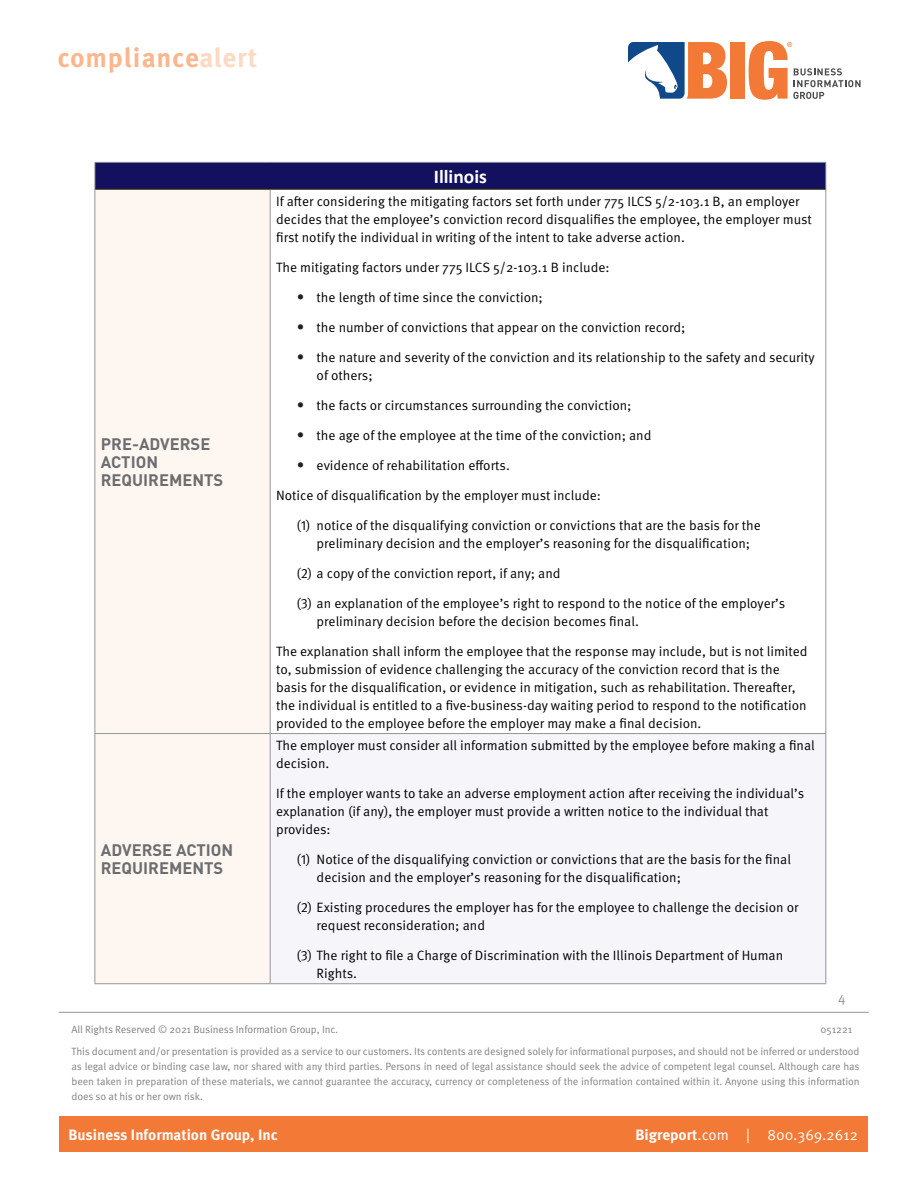
<style>
.page{position:relative;width:918px;height:1188px;background:#fff}
.page>*{position:absolute;margin:0;border:0;box-sizing:border-box;transform-origin:0 0}
.t1{font:700 27px "Meta OT";letter-spacing:.025em;color:#fab78e}
.t2{font:700 19.5px "Calibri";color:#fff}
.Table{font:700 16.5px/18px "DINOT";color:#6c6d70}
.t3{font:700 15px "Meta OT";color:#fff}
.t4{font:15px "Meta OT Norm";color:#fff}
.t5{font:13.5px/18px "Meta OT Norm";color:#000}
.t6{font:13.5px "Meta OT Norm";color:#939598}
.t7{font:10.5px/15px "Meta OT Norm";letter-spacing:-.01em;color:#808285}
.s1{color:#fdd9c1}
.s2{font-family:"Calibri";font-size:16.5px;color:#231f20}
.s3{font-family:"Meta OT";font-weight:700}
</style>
<div class="page">
<hr style="left:59px;top:1012px;width:810px;height:1px;background:#939598">
<div style="left:59px;top:1116px;width:809px;height:36px;background:#f37937"></div>
<div style="left:730px;top:42px;width:15px;height:57px;background:#f37937"></div>
<svg style="left:749px;top:41px;width:112px;height:59px"></svg>
<svg style="left:628px;top:42px;width:99px;height:57px"></svg>
<div style="left:95px;top:162px;width:731px;height:27px;background:#12105f"></div>
<div style="left:95px;top:190px;width:175px;height:793px;background:#fef7f1"></div>
<div style="left:270px;top:734px;width:556px;height:250px;background:#f5f5fa"></div>
<hr style="left:94px;top:162px;width:176px;height:1px;background:#939598">
<svg style="left:94px;top:163px;width:1px;height:26px"></svg>
<hr style="left:270px;top:162px;width:556px;height:1px;background:#939598">
<svg style="left:825px;top:163px;width:1px;height:26px"></svg>
<hr style="left:94px;top:189px;width:1px;height:544px;background:#939598">
<hr style="left:270px;top:190px;width:1px;height:543px;background:#939598">
<hr style="left:825px;top:189px;width:1px;height:544px;background:#939598">
<hr style="left:94px;top:733px;width:176px;height:1px;background:#939598">
<hr style="left:94px;top:734px;width:1px;height:249px;background:#939598">
<hr style="left:270px;top:733px;width:556px;height:1px;background:#939598">
<hr style="left:270px;top:734px;width:1px;height:249px;background:#939598">
<hr style="left:825px;top:734px;width:1px;height:249px;background:#939598">
<hr style="left:94px;top:983px;width:176px;height:1px;background:#939598">
<hr style="left:270px;top:983px;width:556px;height:1px;background:#939598">
<hr style="left:95px;top:188px;width:175px;height:2px;background:#231f20">
<hr style="left:270px;top:188px;width:555px;height:2px;background:#231f20">
<h1 class="t1" style="left:57px;top:41px;width:201px">compliance<span class="s1">alert</span></h1>
<p class="Table" style="left:101px;top:434px;width:124px">PRE-ADVERSE<br>ACTION<br>REQUIREMENTS</p>
<p class="Table" style="left:101px;top:841px;width:134px">ADVERSE ACTION<br>REQUIREMENTS</p>
<p class="t2" style="left:434px;top:163px;width:55px">Illinois</p>
<p class="t5" style="left:276px;top:192px;width:537px">If after considering the mitigating factors set forth under 775 ILCS 5/2-103.1 B, an employer decides that the employee’s conviction record disqualifies the employee, the employer must first notify the individual in writing of the intent to take adverse action.</p>
<p class="t5" style="left:276px;top:258px;width:335px">The mitigating factors under 775 ILCS 5/2-103.1 B include:</p>
<p class="t5" style="left:296px;top:288px;width:248px"><span class="s2">•</span> the length of time since the conviction;</p>
<p class="t5" style="left:296px;top:318px;width:391px"><span class="s2">•</span> the number of convictions that appear on the conviction record;</p>
<p class="t5" style="left:317px;top:348px;width:500px;text-indent:-20px"><span class="s2">•</span> the nature and severity of the conviction and its relationship to the safety and security of others;</p>
<p class="t5" style="left:296px;top:396px;width:337px"><span class="s2">•</span> the facts or circumstances surrounding the conviction;</p>
<p class="t5" style="left:296px;top:426px;width:357px"><span class="s2">•</span> the age of the employee at the time of the conviction; and</p>
<p class="t5" style="left:296px;top:456px;width:215px"><span class="s2">•</span> evidence of rehabilitation efforts.</p>
<p class="t5" style="left:276px;top:486px;width:326px">Notice of disqualification by the employer must include:</p>
<p class="t5" style="left:317px;top:516px;width:446px;text-indent:-20px">(1) notice of the disqualifying conviction or convictions that are the basis for the preliminary decision and the employer’s reasoning for the disqualification;</p>
<p class="t5" style="left:296px;top:564px;width:266px">(2) a copy of the conviction report, if any; and</p>
<p class="t5" style="left:317px;top:594px;width:470px;text-indent:-20px">(3) an explanation of the employee’s right to respond to the notice of the employer’s preliminary decision before the decision becomes final.</p>
<p class="t5" style="left:276px;top:642px;width:533px">The explanation shall inform the employee that the response may include, but is not limited to, submission of evidence challenging the accuracy of the conviction record that is the basis for the disqualification, or evidence in mitigation, such as rehabilitation. Thereafter, the individual is entitled to a five-business-day waiting period to respond to the notification provided to the employee before the employer may make a final decision.</p>
<p class="t5" style="left:276px;top:736px;width:540px">The employer must consider all information submitted by the employee before making a final decision.</p>
<p class="t5" style="left:276px;top:784px;width:530px">If the employer wants to take an adverse employment action after receiving the individual’s explanation (if any), the employer must provide a written notice to the individual that provides:</p>
<p class="t5" style="left:317px;top:850px;width:476px;text-indent:-20px">(1) Notice of the disqualifying conviction or convictions that are the basis for the final decision and the employer’s reasoning for the disqualification;</p>
<p class="t5" style="left:317px;top:898px;width:484px;text-indent:-20px">(2) Existing procedures the employer has for the employee to challenge the decision or request reconsideration; and</p>
<p class="t5" style="left:317px;top:946px;width:468px;text-indent:-20px">(3) The right to file a Charge of Discrimination with the Illinois Department of Human<br>Rights.</p>
<p class="t6" style="left:838px;top:989px;width:9px">4</p>
<p class="t7" style="left:72px;top:1019px;width:790px;line-height:21.8px">All Rights Reserved © 2021 Business Information Group, Inc.<br>This document and/or presentation is provided as a service to our customers. Its contents are designed solely for informational purposes, and should not be inferred or understood</p>
<p class="t7" style="left:72px;top:1059px;width:789px;text-align:justify">as legal advice or binding case law, nor shared with any third parties. Persons in need of legal assistance should seek the advice of competent legal counsel. Although care has been taken in preparation of these materials, we cannot guarantee the accuracy, currency or completeness of the information contained within it. Anyone using this information does so at his or her own risk.</p>
<p class="t7" style="left:820px;top:1022px;width:33px">051221</p>
<p class="t3" style="left:68px;top:1125px;width:211px">Business Information Group, Inc</p>
<p class="t4" style="left:635px;top:1125px;width:224px"><span class="s3">Bigreport</span>.com | 800.369.2612</p>
</div>
